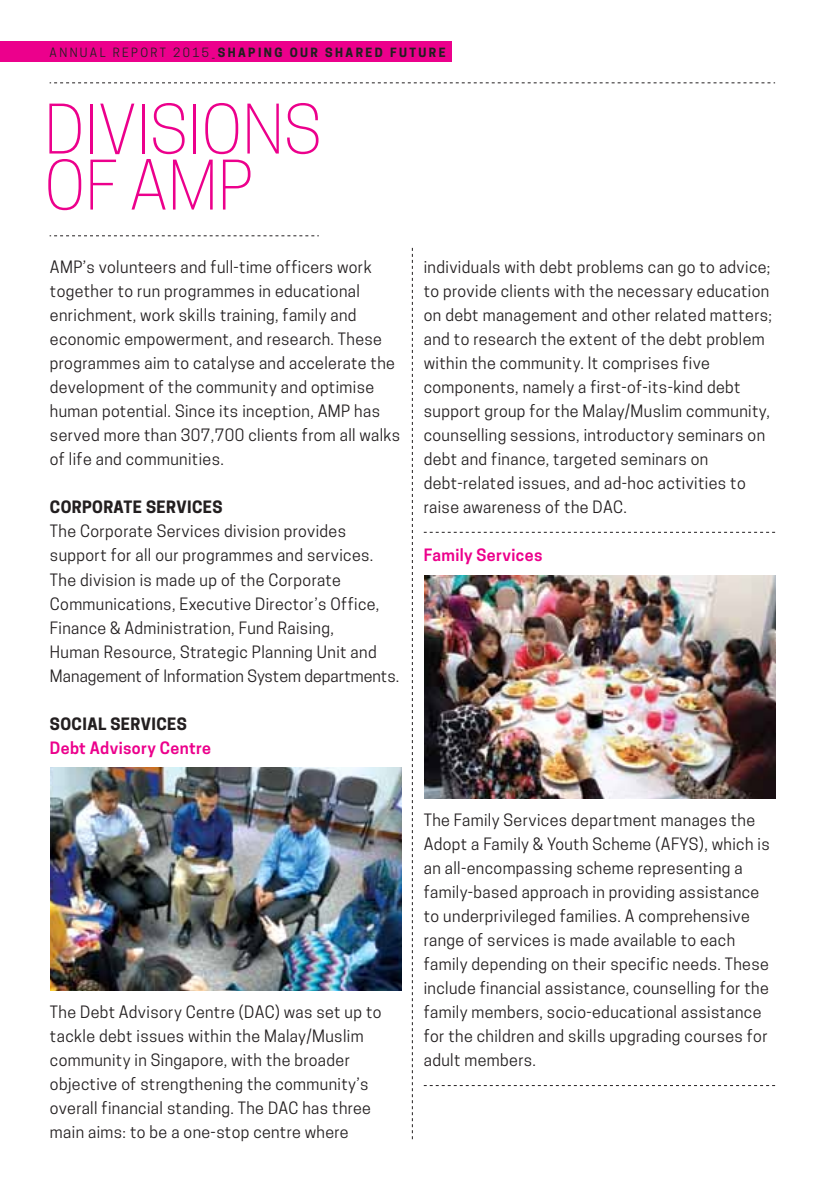
<style>
.page{position:relative;width:840px;height:1191px;background:#fff}
.page>*{position:absolute;margin:0;border:0;box-sizing:border-box;transform-origin:0 0}
.t1{font:300 64px/56px "Cooper Hewitt";color:#ec008c}
.t2{font:16px/24px "Cooper Hewitt";letter-spacing:.025em;color:#231f20}
.t3{font:600 16px "Cooper Hewitt";letter-spacing:.025em;color:#ec008c}
.t4{font:700 16px "Cooper Hewitt";letter-spacing:.025em;color:#231f20}
.t5{font:700 12px "Cooper Hewitt";letter-spacing:.2em;color:#231f20}
.s1{font-weight:400}
</style>
<div class="page">
<div style="left:0;top:41px;width:451px;height:21px;background:#ec008c"></div>
<svg style="left:50px;top:82px;width:724px;height:1px"></svg>
<svg style="left:50px;top:235px;width:268px;height:1px"></svg>
<svg style="left:411px;top:248px;width:1px;height:891px"></svg>
<img style="left:424px;top:576px;width:351px;height:223px">
<img style="left:50px;top:767px;width:351px;height:223px">
<svg style="left:423px;top:532px;width:351px;height:1px"></svg>
<svg style="left:423px;top:1085px;width:351px;height:1px"></svg>
<p class="t5" style="left:50px;top:45px;width:397px"><span class="s1">ANNUAL REPORT 2015_</span>SHAPING OUR SHARED FUTURE</p>
<h1 class="t1" style="left:44px;top:101px;width:279px">DIVISIONS<br>OF AMP</h1>
<p class="t2" style="left:50px;top:255px;width:351px">AMP’s volunteers and full-time officers work together to run programmes in educational enrichment, work skills training, family and economic empowerment, and research. These programmes aim to catalyse and accelerate the development of the community and optimise human potential. Since its inception, AMP has served more than 307,700 clients from all walks of life and communities.</p>
<p class="t4" style="left:50px;top:498px;width:174px">CORPORATE SERVICES</p>
<p class="t2" style="left:50px;top:519px;width:351px">The Corporate Services division provides support for all our programmes and services.<br>The division is made up of the Corporate Communications, Executive Director’s Office, Finance &amp; Administration, Fund Raising,<br>Human Resource, Strategic Planning Unit and Management of Information System departments.</p>
<p class="t4" style="left:50px;top:714px;width:138px">SOCIAL SERVICES</p>
<p class="t3" style="left:50px;top:738px;width:162px">Debt Advisory Centre</p>
<p class="t2" style="left:50px;top:999px;width:333px">The Debt Advisory Centre (DAC) was set up to tackle debt issues within the Malay/Muslim community in Singapore, with the broader objective of strengthening the community’s overall financial standing. The DAC has three main aims: to be a one-stop centre where</p>
<p class="t2" style="left:423px;top:255px;width:349px">individuals with debt problems can go to advice; to provide clients with the necessary education on debt management and other related matters; and to research the extent of the debt problem within the community. It comprises five components, namely a first-of-its-kind debt support group for the Malay/Muslim community, counselling sessions, introductory seminars on debt and finance, targeted seminars on debt-related issues, and ad-hoc activities to raise awareness of the DAC.</p>
<p class="t3" style="left:423px;top:546px;width:120px">Family Services</p>
<p class="t2" style="left:423px;top:807px;width:347px">The Family Services department manages the Adopt a Family &amp; Youth Scheme (AFYS), which is an all-encompassing scheme representing a family-based approach in providing assistance to underprivileged families. A comprehensive range of services is made available to each family depending on their specific needs. These include financial assistance, counselling for the family members, socio-educational assistance for the children and skills upgrading courses for adult members.</p>
</div>
